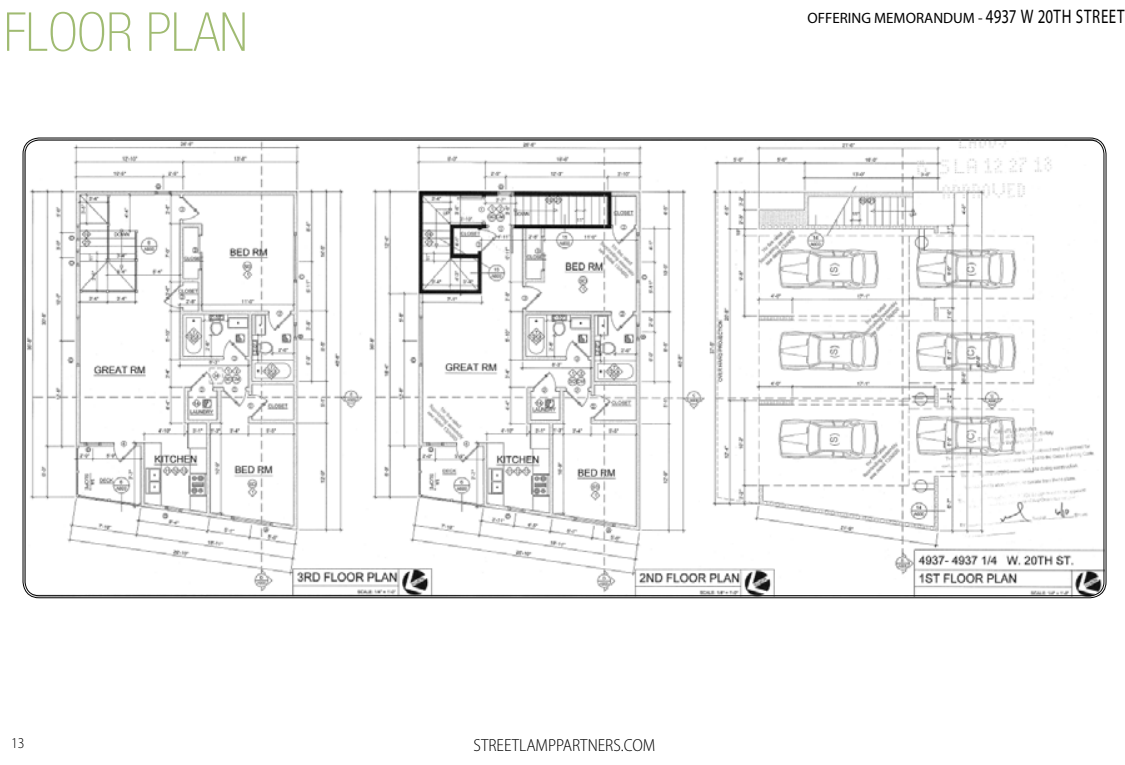
<style>
.page{position:relative;width:1125px;height:765px;background:#fff}
.page>*{position:absolute;margin:0;border:0;box-sizing:border-box;transform-origin:0 0}
.t1{font:100 condensed 53.75px "Helvetica Neue";color:#a0bb72}
.t2{font:300 semi-condensed 17.5px "Myriad Pro";color:#000}
.t3{font:15px "Myriad Pro";color:#000}
.t4{font:300 semi-condensed 15px "Myriad Pro";color:#000}
.s1{font-size:19.62px}
</style>
<div class="page">
<img style="left:24px;top:139px;width:1081px;height:458px">
<h1 class="t1" style="left:4px;top:2px;width:245px">FLOOR PLAN</h1>
<p class="t3" style="left:808px;top:9px;width:319px">OFFERING MEMORANDUM - <span class="s1">4937 W 20TH STREET</span></p>
<p class="t4" style="left:11px;top:734px;width:15px">13</p>
<p class="t2" style="left:474px;top:736px;width:183px">STREETLAMPPARTNERS.COM</p>
</div>
